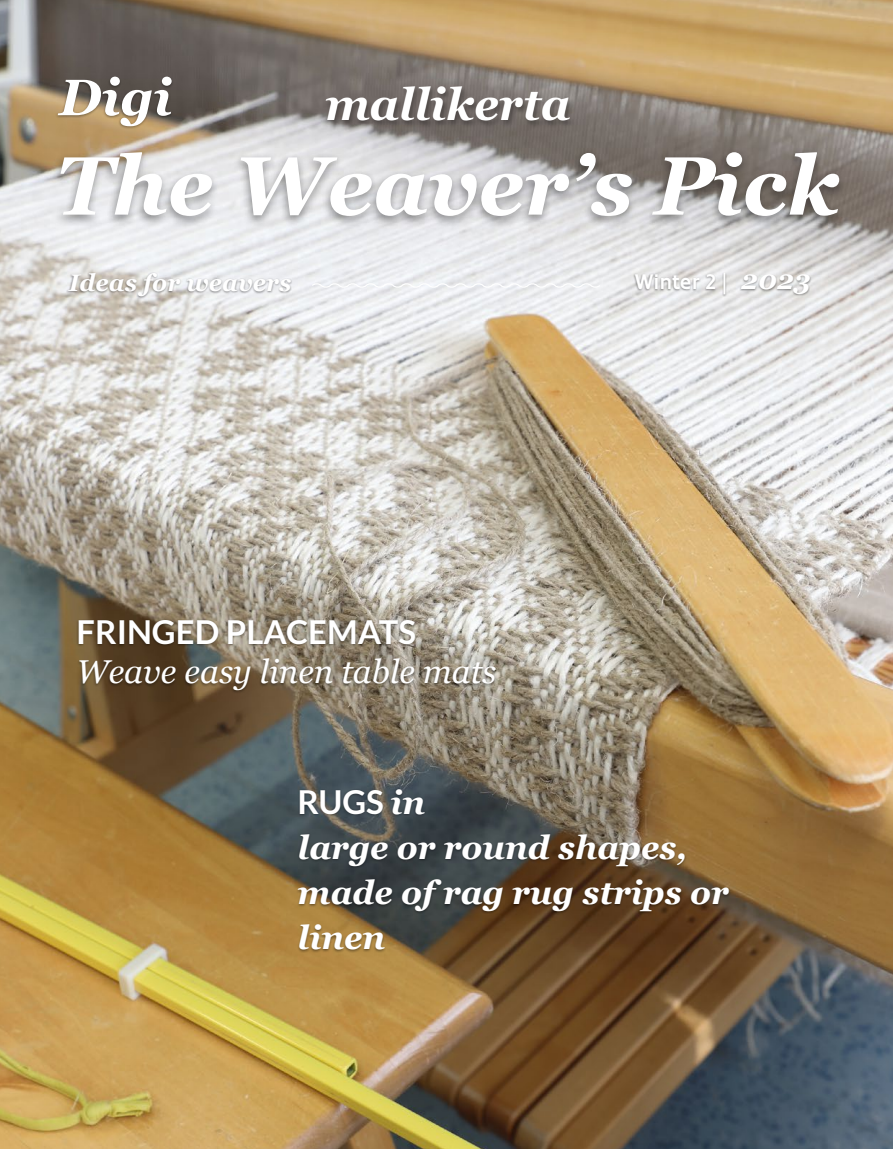
<style>
.page{position:relative;width:893px;height:1149px;background:#fff}
.page>*{position:absolute;margin:0;border:0;box-sizing:border-box;transform-origin:0 0}
.t1{font:italic 700 82.5px "Georgia";color:#fff}
.t2{font:italic 700 51px "Georgia";color:#fff}
.t3{font:italic 700 45px "Georgia";letter-spacing:-.01em;color:#fff}
.t4{font:italic 700 33px/45px "Georgia";color:#fff}
.t5{font:italic 33px "Georgia";color:#fff}
.t6{font:700 33px "Lato";color:#fff}
.t7{font:italic 700 24px "Georgia";color:#fff}
.t8{font:700 21px "Oblik";color:#fff}
.s1{font-size:22.5px}
.s2{font-family:"Georgia";font-style:italic;font-size:27px}
.s3{font-family:"Georgia";font-style:italic}
</style>
<div class="page">
<img style="left:0;top:0;width:893px;height:1148px">
<div style="left:76px;top:619px;width:422px;height:74px;background:#000;opacity:.4"></div>
<div style="left:295px;top:787px;width:436px;height:165px;background:#000;opacity:.4"></div>
<div style="left:55px;top:76px;width:119px;height:53px;background:#000;opacity:.4"></div>
<div style="left:51px;top:147px;width:796px;height:82px;background:#000;opacity:.4"></div>
<div style="left:66px;top:272px;width:226px;height:27px;background:#000;opacity:.4"></div>
<div style="left:240px;top:74px;width:415px;height:61px;background:#fff;opacity:.75"></div>
<div style="left:633px;top:271px;width:179px;height:26px;background:#000;opacity:.4"></div>
<svg style="left:311px;top:281px;width:291px;height:8px"></svg>
<h2 class="t2" style="left:59px;top:64px;width:114px">Digi</h2>
<h1 class="t1" style="left:56px;top:132px;width:786px">The Weaver’s Pick</h1>
<h3 class="t3" style="left:325px;top:75px;width:247px">mallikerta</h3>
<p class="t7" style="left:69px;top:267px;width:224px">Ideas for weavers</p>
<p class="t6" style="left:77px;top:612px;width:341px">FRINGED PLACEMATS</p>
<p class="t5" style="left:77px;top:650px;width:421px">Weave easy linen table mats</p>
<p class="t8" style="left:635px;top:270px;width:178px">Winter 2 <span class="s1">|</span> <span class="s2">2023</span></p>
<p class="t6" style="left:298px;top:782px;width:129px">RUGS <span class="s3">in</span></p>
<p class="t4" style="left:298px;top:824px;width:433px">large or round shapes, made of rag rug strips or linen</p>
</div>
